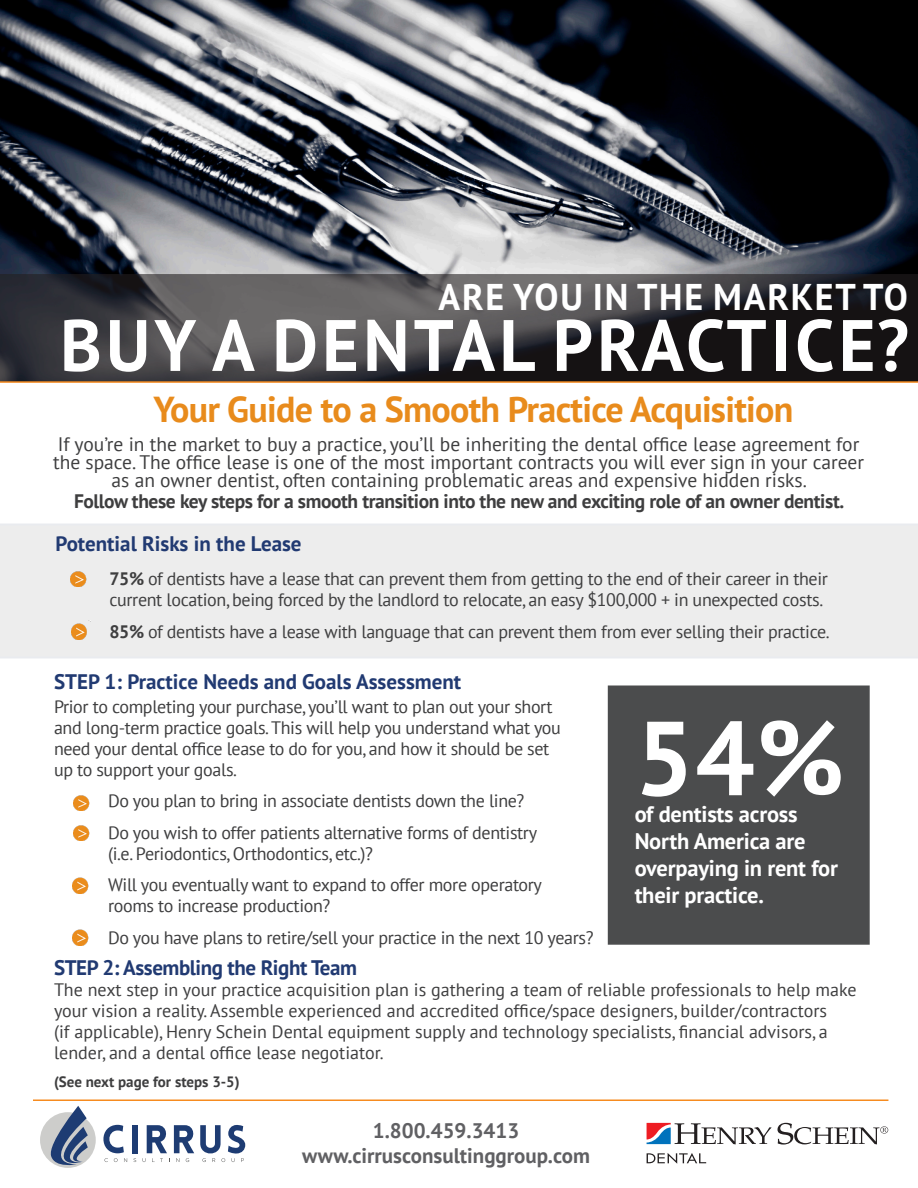
<style>
.page{position:relative;width:918px;height:1188px;background:#fff}
.page>*{position:absolute;margin:0;border:0;box-sizing:border-box;transform-origin:0 0}
.t1{font:700 105px "PT Sans";color:#fff}
.t2{font:700 72.6px "PT Sans";letter-spacing:.06em;color:#fff}
.t3{font:700 37.05px "PT Sans";letter-spacing:.05em;color:#fff}
.t4{font:700 36px "PT Sans";letter-spacing:-.02em;color:#e88b1c}
.t5{font:700 22.5px/27px "PT Sans";letter-spacing:-.01em;color:#fff}
.t6{font:700 21px "PT Sans";color:#213a72}
.t7{font:700 21px/25.2px "PT Sans";color:#606063;text-align:center}
.t8{font:700 21px "PT Sans";letter-spacing:-.02em;color:#213a72}
.t9{font:19.5px/18px "PT Sans";color:#3e3e3f;text-align:center}
.t10{font:700 19.5px "PT Sans";letter-spacing:-.02em;color:#3e3e3f}
.t11{font:18px/21px "PT Sans";letter-spacing:-.02em;color:#3e3e3f}
.t12{font:18px/21px "PT Sans";color:#3e3e3f}
.t13{font:700 15px "PT Sans";color:#3e3e3f}
.s1{font-weight:700}
</style>
<div class="page">
<hr style="left:33px;top:1100px;width:855px;height:1px;background:#f68b1f">
<div style="left:40px;top:1112px;width:56px;height:56px;background:#cdcdcb;border-radius:50%"></div>
<svg style="left:40px;top:1106px;width:48px;height:62px"></svg>
<svg style="left:103px;top:1125px;width:24px;height:37px"></svg>
<div style="left:132px;top:1125px;width:6px;height:28px;background:#1e3c73"></div>
<svg style="left:142px;top:1125px;width:103px;height:37px"></svg>
<svg style="left:647px;top:1123px;width:124px;height:21px"></svg>
<svg style="left:778px;top:1123px;width:110px;height:22px"></svg>
<svg style="left:647px;top:1153px;width:59px;height:11px"></svg>
<div style="left:0;top:524px;width:918px;height:134px;background:#ededed"></div>
<img style="left:0;top:0;width:918px;height:274px">
<svg style="left:0;top:274px;width:918px;height:107px;background:#3c3a3d"></svg>
<hr style="left:0;top:381px;width:918px;height:2px;background:#f68b1f">
<img style="left:71px;top:621px;width:19px;height:18px">
<img style="left:70px;top:567px;width:17px;height:20px">
<div style="left:608px;top:686px;width:262px;height:259px;background:#4b4c4d;border:2px solid #4b4c4d"></div>
<img style="left:73px;top:795px;width:17px;height:16px">
<img style="left:73px;top:825px;width:17px;height:16px">
<img style="left:72px;top:877px;width:17px;height:16px">
<img style="left:72px;top:929px;width:17px;height:16px">
<p class="t3" style="left:439px;top:273px;width:471px">ARE YOU IN THE MARKET TO</p>
<p class="t2" style="left:60px;top:297px;width:850px">BUY A DENTAL PRACTICE?</p>
<p class="t4" style="left:153px;top:385px;width:642px">Your Guide to a Smooth Practice Acquisition</p>
<p class="t9" style="left:53px;top:434px;width:812px">If you’re in the market to buy a practice, you’ll be inheriting the dental office lease agreement for the space. The office lease is one of the most important contracts you will ever sign in your career as an owner dentist, often containing problematic areas and expensive hidden risks.</p>
<p class="t10" style="left:74px;top:488px;width:772px">Follow these key steps for a smooth transition into the new and exciting role of an owner dentist.</p>
<p class="t6" style="left:55px;top:529px;width:248px">Potential Risks in the Lease</p>
<p class="t11" style="left:109px;top:568px;width:720px"><span class="s1">75%</span> of dentists have a lease that can prevent them from getting to the end of their career in their current location, being forced by the landlord to relocate, an easy $100,000 + in unexpected costs.</p>
<p class="t11" style="left:109px;top:620px;width:722px"><span class="s1">85%</span> of dentists have a lease with language that can prevent them from ever selling their practice.</p>
<p class="t6" style="left:54px;top:668px;width:409px">STEP 1: Practice Needs and Goals Assessment</p>
<p class="t11" style="left:54px;top:696px;width:508px">Prior to completing your purchase, you’ll want to plan out your short and long-term practice goals. This will help you understand what you need your dental office lease to do for you, and how it should be set up to support your goals.</p>
<p class="t11" style="left:108px;top:790px;width:418px">Do you plan to bring in associate dentists down the line?</p>
<p class="t11" style="left:108px;top:822px;width:431px">Do you wish to offer patients alternative forms of dentistry (i.e. Periodontics, Orthodontics, etc.)?</p>
<p class="t11" style="left:108px;top:874px;width:436px">Will you eventually want to expand to offer more operatory rooms to increase production?</p>
<p class="t11" style="left:108px;top:927px;width:487px">Do you have plans to retire/sell your practice in the next 10 years?</p>
<p class="t8" style="left:54px;top:954px;width:305px">STEP 2: Assembling the Right Team</p>
<p class="t12" style="left:54px;top:979px;width:804px">The next step in your practice acquisition plan is gathering a team of reliable professionals to help make your vision a reality. Assemble experienced and accredited office/space designers, builder/contractors<br>(if applicable), Henry Schein Dental equipment supply and technology specialists, financial advisors, a lender, and a dental office lease negotiator.</p>
<p class="t1" style="left:635px;top:689px;width:211px">54%</p>
<p class="t5" style="left:635px;top:800px;width:205px">of dentists across<br>North America are overpaying in rent for their practice.</p>
<p class="t13" style="left:54px;top:1072px;width:187px">(See next page for steps 3-5)</p>
<p class="t7" style="left:302px;top:1117px;width:289px">1.800.459.3413 www.cirrusconsultinggroup.com</p>
</div>
